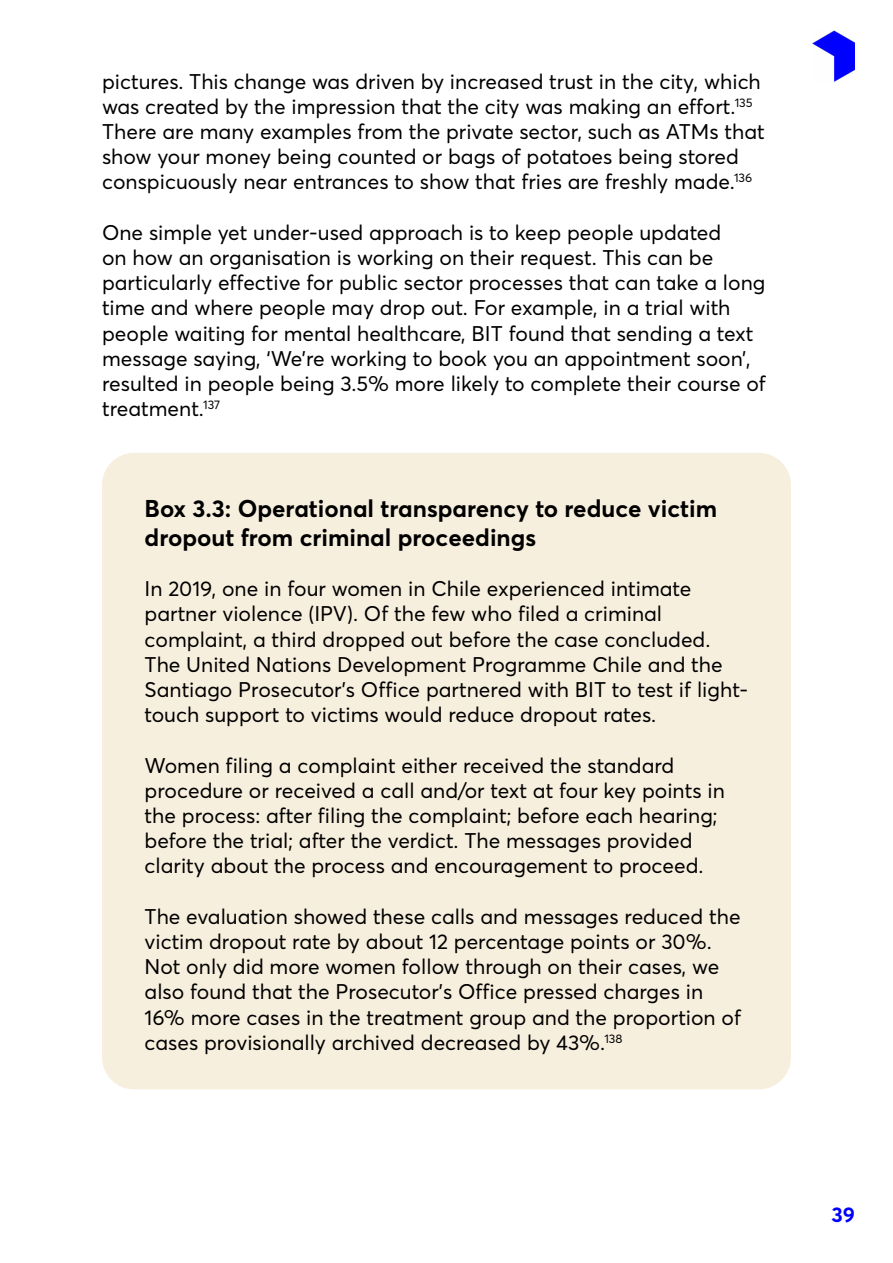
<style>
.page{position:relative;width:893px;height:1263px;background:#fff}
.page>*{position:absolute;margin:0;border:0;box-sizing:border-box;transform-origin:0 0}
.t1{font:700 24px/28.8px "Averta";color:#000}
.t2{font:21px/25.2px "Averta";color:#000}
.t3{font:700 21px "Averta";color:#00f}
</style>
<div class="page">
<img style="left:812px;top:31px;width:43px;height:51px">
<div style="left:102px;top:453px;width:689px;height:636px;background:#f7efde;border-radius:32px"></div>
<p class="t2" style="left:102px;top:68px;width:664px">pictures. This change was driven by increased trust in the city, which was created by the impression that the city was making an effort.<sup>135<br></sup>There are many examples from the private sector, such as ATMs that show your money being counted or bags of potatoes being stored conspicuously near entrances to show that fries are freshly made.<sup>136</sup></p>
<p class="t2" style="left:102px;top:220px;width:665px">One simple yet under-used approach is to keep people updated<br>on how an organisation is working on their request. This can be particularly effective for public sector processes that can take a long time and where people may drop out. For example, in a trial with people waiting for mental healthcare, BIT found that sending a text message saying, ‘We’re working to book you an appointment soon’, resulted in people being 3.5% more likely to complete their course of treatment.<sup>137</sup></p>
<p class="t1" style="left:145px;top:494px;width:574px">Box 3.3: Operational transparency to reduce victim dropout from criminal proceedings</p>
<p class="t2" style="left:145px;top:576px;width:605px">In 2019, one in four women in Chile experienced intimate partner violence (IPV). Of the few who filed a criminal complaint, a third dropped out before the case concluded.<br>The United Nations Development Programme Chile and the Santiago Prosecutor’s Office partnered with BIT to test if light&shy;touch support to victims would reduce dropout rates.</p>
<p class="t2" style="left:145px;top:752px;width:582px">Women filing a complaint either received the standard procedure or received a call and/or text at four key points in the process: after filing the complaint; before each hearing; before the trial; after the verdict. The messages provided clarity about the process and encouragement to proceed.</p>
<p class="t2" style="left:145px;top:904px;width:598px">The evaluation showed these calls and messages reduced the victim dropout rate by about 12 percentage points or 30%.<br>Not only did more women follow through on their cases, we also found that the Prosecutor’s Office pressed charges in 16% more cases in the treatment group and the proportion of cases provisionally archived decreased by 43%.<sup>138</sup></p>
<p class="t3" style="left:831px;top:1201px;width:25px">39</p>
</div>
